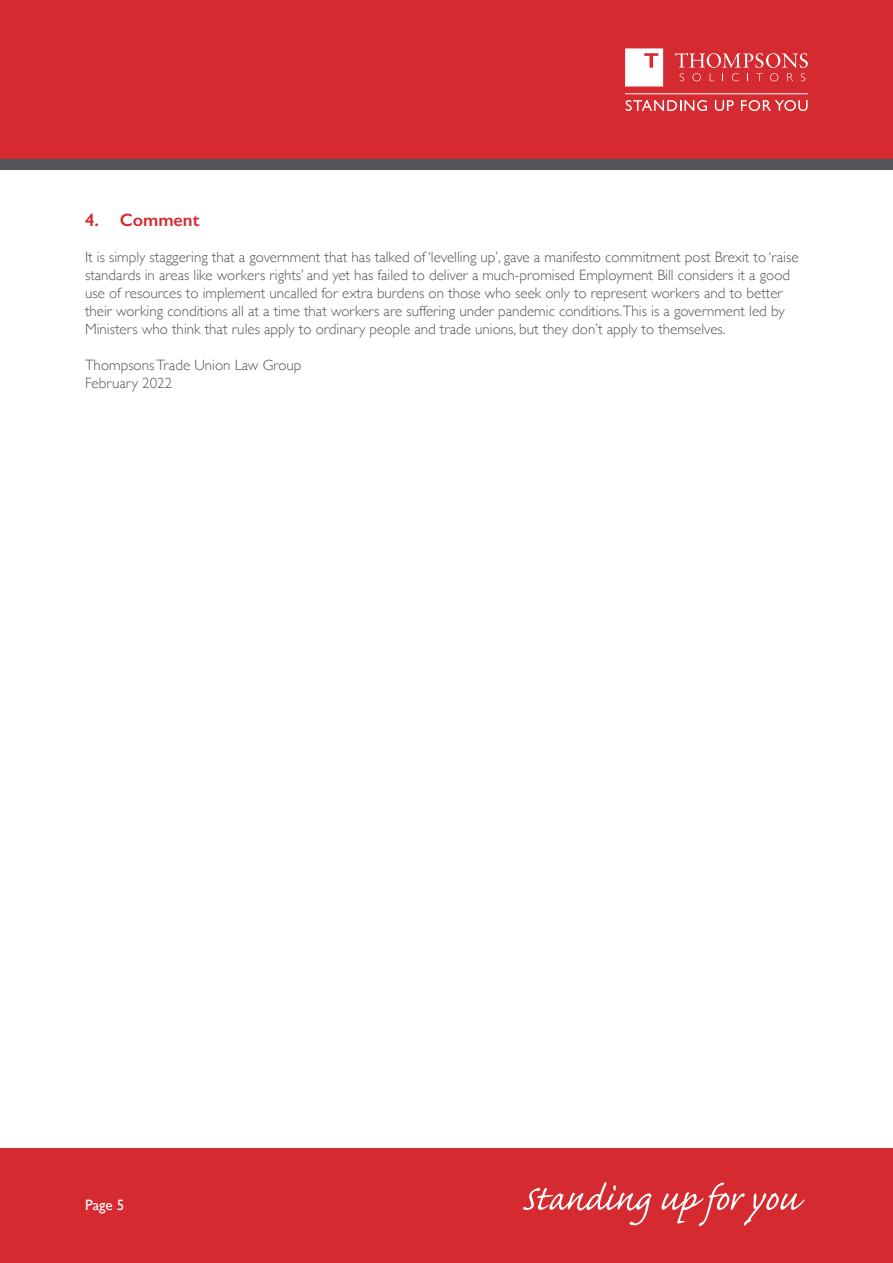
<style>
.page{position:relative;width:893px;height:1263px;background:#fff}
.page>*{position:absolute;margin:0;border:0;box-sizing:border-box;transform-origin:0 0}
.t1{font:600 18px "Gill Sans";color:#d52a2f}
.t2{font:300 15px/18px "Gill Sans";color:#52555b}
.t3{font:15px "Gill Sans";color:#fff}
</style>
<div class="page">
<div style="left:0;top:0;width:893px;height:170px;background:#d52a2f"></div>
<div style="left:0;top:1148px;width:893px;height:115px;background:#d52a2f"></div>
<div style="left:0;top:159px;width:893px;height:11px;background:#52555b"></div>
<svg style="left:675px;top:53px;width:133px;height:28px"></svg>
<svg style="left:625px;top:48px;width:38px;height:38px"></svg>
<hr style="left:625px;top:93px;width:183px;height:1px;background:#fff">
<svg style="left:626px;top:100px;width:81px;height:11px"></svg>
<svg style="left:715px;top:100px;width:19px;height:11px"></svg>
<svg style="left:741px;top:100px;width:67px;height:11px"></svg>
<svg style="left:523px;top:1182px;width:281px;height:44px"></svg>
<p class="t1" style="left:85px;top:209px;width:116px">4. Comment</p>
<p class="t2" style="left:85px;top:247px;width:715px">It is simply staggering that a government that has talked of ‘levelling up’, gave a manifesto commitment post Brexit to ‘raise standards in areas like workers rights’ and yet has failed to deliver a much-promised Employment Bill considers it a good use of resources to implement uncalled for extra burdens on those who seek only to represent workers and to better their working conditions all at a time that workers are suffering under pandemic conditions.This is a government led by Ministers who think that rules apply to ordinary people and trade unions, but they don’t apply to themselves.</p>
<p class="t2" style="left:85px;top:355px;width:218px">Thompsons Trade Union Law Group<br>February 2022</p>
<p class="t3" style="left:85px;top:1196px;width:41px">Page 5</p>
</div>
